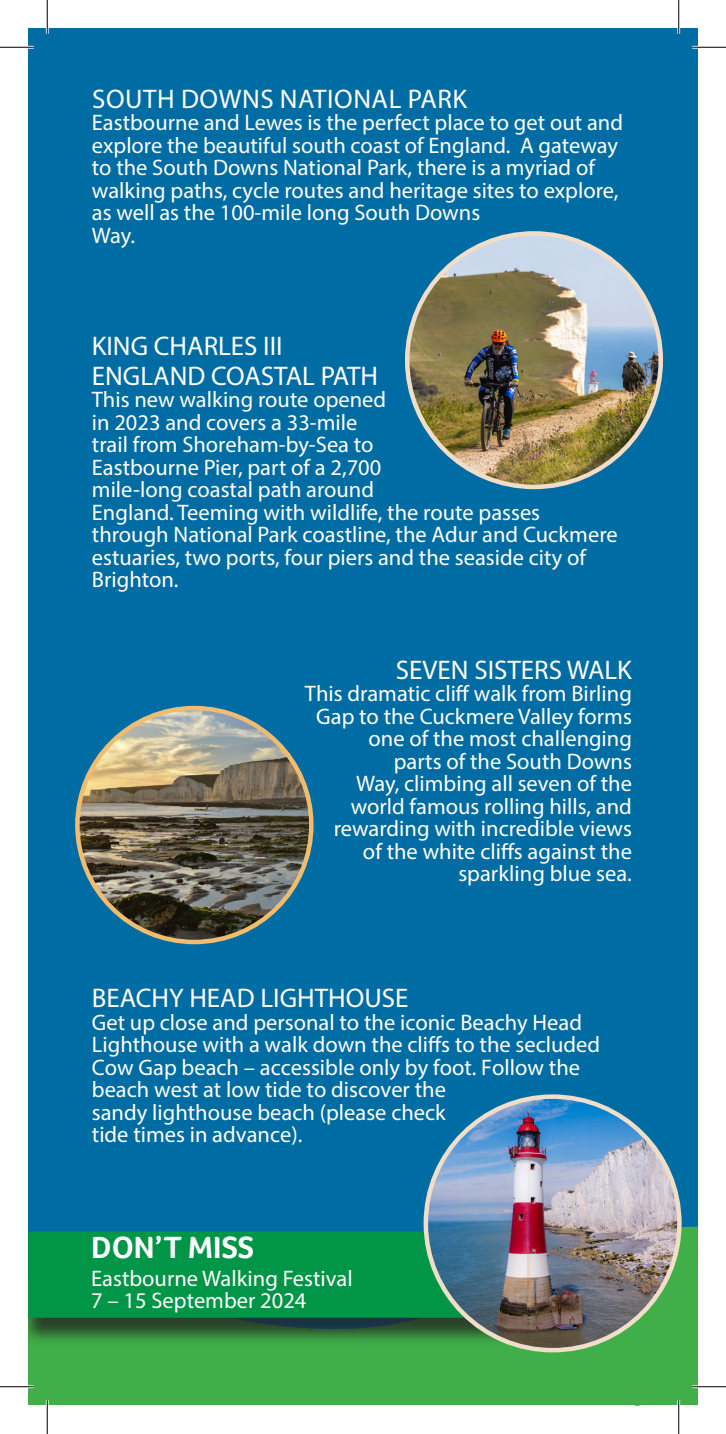
<style>
.page{position:relative;width:726px;height:1434px;background:#fff}
.page>*{position:absolute;margin:0;border:0;box-sizing:border-box;transform-origin:0 0}
.t1{font:700 31.5px "Foco";color:#fff}
.t2{font:27px/29.2px "Myriad Pro";color:#fff}
.t3{font:27px "Myriad Pro";letter-spacing:.02em;color:#fff}
.t4{font:22.5px/22.5px "Myriad Pro";color:#fff}
</style>
<div class="page">
<div style="left:28px;top:28px;width:670px;height:1368px;background:#006ca4"></div>
<svg style="left:423px;top:1227px;width:275px;height:42px"></svg>
<div style="left:607px;top:1269px;width:91px;height:69px;background:#40ae49"></div>
<div style="left:28px;top:1338px;width:670px;height:67px;background:#40ae49"></div>
<div style="left:172px;top:1347px;width:15px;height:15px;background:#40ae49;border-radius:50%"></div>
<div style="left:83px;top:1380px;width:15px;height:16px;background:#40ae49;border-radius:50%"></div>
<div style="left:42px;top:1354px;width:15px;height:15px;background:#40ae49;border-radius:50%"></div>
<div style="left:196px;top:1383px;width:15px;height:15px;background:#40ae49;border-radius:50%"></div>
<div style="left:272px;top:1362px;width:16px;height:15px;background:#40ae49;border-radius:50%"></div>
<div style="left:318px;top:1355px;width:15px;height:15px;background:#40ae49;border-radius:50%"></div>
<div style="left:472px;top:1380px;width:15px;height:16px;background:#40ae49;border-radius:50%"></div>
<svg style="left:540px;top:1338px;width:15px;height:16px"></svg>
<div style="left:556px;top:1356px;width:16px;height:16px;background:#40ae49;border-radius:50%"></div>
<svg style="left:419px;top:1352px;width:21px;height:16px"></svg>
<svg style="left:453px;top:1357px;width:20px;height:15px"></svg>
<svg style="left:629px;top:1391px;width:16px;height:15px"></svg>
<div style="left:607px;top:1364px;width:15px;height:15px;background:#40ae49;border-radius:50%"></div>
<div style="left:661px;top:1283px;width:15px;height:15px;background:#40ae49;border-radius:50%"></div>
<div style="left:662px;top:1383px;width:16px;height:15px;background:#40ae49;border-radius:50%"></div>
<div style="left:636px;top:1360px;width:15px;height:15px;background:#40ae49;border-radius:50%"></div>
<div style="left:670px;top:1314px;width:15px;height:15px;background:#40ae49;border-radius:50%"></div>
<svg style="left:619px;top:1307px;width:34px;height:35px"></svg>
<svg style="left:564px;top:1387px;width:35px;height:18px"></svg>
<svg style="left:487px;top:1346px;width:35px;height:23px"></svg>
<svg style="left:668px;top:1347px;width:30px;height:34px"></svg>
<svg style="left:374px;top:1375px;width:50px;height:30px"></svg>
<svg style="left:308px;top:1380px;width:53px;height:25px"></svg>
<svg style="left:519px;top:1391px;width:34px;height:14px"></svg>
<svg style="left:220px;top:1354px;width:35px;height:35px"></svg>
<svg style="left:151px;top:1387px;width:35px;height:18px"></svg>
<div style="left:122px;top:1334px;width:35px;height:35px;background:#40ae49;border-radius:50%"></div>
<svg style="left:28px;top:1379px;width:35px;height:26px"></svg>
<img style="left:407px;top:233px;width:254px;height:254px;border-radius:127px">
<img style="left:77px;top:708px;width:234px;height:234px;border-radius:117px">
<div style="left:28px;top:1235px;width:517px;height:111px;background:#231f20;opacity:.75"></div>
<div style="left:28px;top:1231px;width:440px;height:87px;background:#009547"></div>
<img style="left:426px;top:1097px;width:253px;height:253px;border-radius:127px">
<hr style="left:0;top:46px;width:34px;height:3px;background:#fff">
<hr style="left:692px;top:46px;width:34px;height:3px;background:#fff">
<hr style="left:0;top:1385px;width:34px;height:3px;background:#fff">
<hr style="left:692px;top:1385px;width:34px;height:3px;background:#fff">
<hr style="left:46px;top:0;width:3px;height:34px;background:#fff">
<hr style="left:46px;top:1400px;width:3px;height:34px;background:#fff">
<hr style="left:677px;top:0;width:3px;height:34px;background:#fff">
<hr style="left:677px;top:1400px;width:3px;height:34px;background:#fff">
<hr style="left:0;top:47px;width:34px;height:1px;background:#000">
<hr style="left:692px;top:47px;width:34px;height:1px;background:#000">
<hr style="left:0;top:1386px;width:34px;height:1px;background:#000">
<hr style="left:692px;top:1386px;width:34px;height:1px;background:#000">
<hr style="left:47px;top:0;width:1px;height:34px;background:#000">
<hr style="left:47px;top:1400px;width:1px;height:34px;background:#000">
<hr style="left:678px;top:0;width:1px;height:34px;background:#000">
<hr style="left:678px;top:1400px;width:1px;height:34px;background:#000">
<p class="t3" style="left:92px;top:82px;width:376px">SOUTH DOWNS NATIONAL PARK</p>
<p class="t4" style="left:92px;top:111px;width:533px">Eastbourne and Lewes is the perfect place to get out and explore the beautiful south coast of England. A gateway to the South Downs National Park, there is a myriad of walking paths, cycle routes and heritage sites to explore, as well as the 100-mile long South Downs<br>Way.</p>
<p class="t2" style="left:92px;top:331px;width:288px">KING CHARLES III<br>ENGLAND COASTAL PATH</p>
<p class="t4" style="left:92px;top:388px;width:527px">This new walking route opened<br>in 2023 and covers a 33-mile<br>trail from Shoreham-by-Sea to<br>Eastbourne Pier, part of a 2,700<br>mile-long coastal path around<br>England. Teeming with wildlife, the route passes through National Park coastline, the Adur and Cuckmere estuaries, two ports, four piers and the seaside city of Brighton.</p>
<p class="t2" style="left:396px;top:655px;width:238px">SEVEN SISTERS WALK</p>
<p class="t4" style="left:305px;top:682px;width:328px;text-align:right">This dramatic cliff walk from Birling<br>Gap to the Cuckmere Valley forms one of the most challenging<br>parts of the South Downs<br>Way, climbing all seven of the world famous rolling hills, and rewarding with incredible views<br>of the white cliffs against the sparkling blue sea.</p>
<p class="t2" style="left:92px;top:983px;width:318px">BEACHY HEAD LIGHTHOUSE</p>
<p class="t4" style="left:92px;top:1010px;width:510px">Get up close and personal to the iconic Beachy Head Lighthouse with a walk down the cliffs to the secluded Cow Gap beach – accessible only by foot. Follow the beach west at low tide to discover the<br>sandy lighthouse beach (please check<br>tide times in advance).</p>
<p class="t1" style="left:91px;top:1226px;width:165px">DON’T MISS</p>
<p class="t4" style="left:91px;top:1267px;width:263px">Eastbourne Walking Festival</p>
<p class="t4" style="left:91px;top:1289px;width:217px">7 – 15 September 2024</p>
</div>
